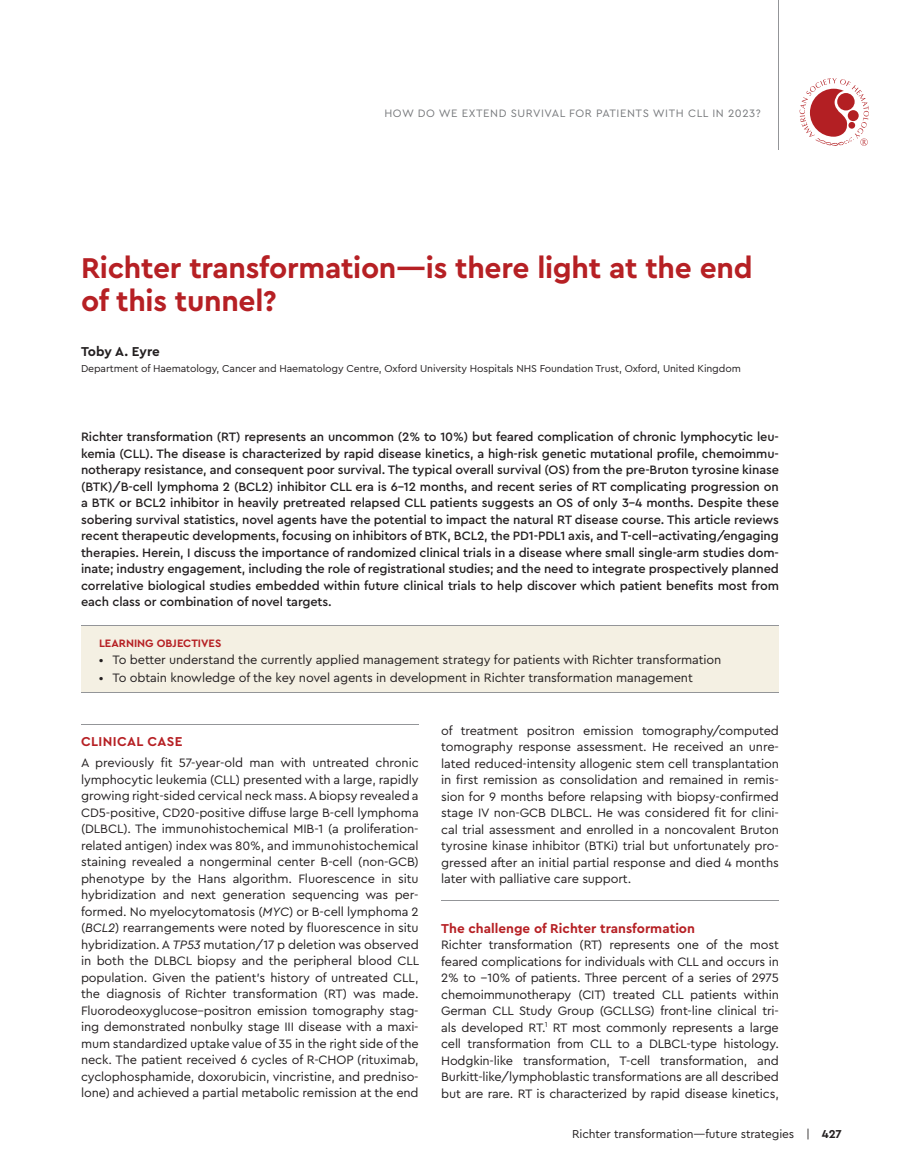
<style>
.page{position:relative;width:905px;height:1175px;background:#fff}
.page>*{position:absolute;margin:0;border:0;box-sizing:border-box;transform-origin:0 0}
.t1{font:700 30px/33px "Cera Pro";letter-spacing:-.01em;color:#b62024}
.t2{font:700 13.5px "Cera Pro";color:#b62024}
.t3{font:700 13.5px "Cera Pro";letter-spacing:.03em;color:#b62024}
.t4{font:700 13.5px "Cera Pro";letter-spacing:-.005em;color:#231f20}
.t5{font:12.75px/16.5px "Cera Pro";letter-spacing:-.01em;color:#231f20;text-align:justify}
.t6{font:500 12.75px/16.5px "Cera Pro";letter-spacing:-.01em;color:#231f20;text-align:justify}
.t7{font:12px "Cera Pro";letter-spacing:-.01em;color:#231f20}
.t8{font:11.25px "Cera Pro";letter-spacing:.05em;color:#76787b}
.t9{font:700 11.25px "Cera Pro";color:#b62024}
.t10{font:10.5px "Cera Pro";letter-spacing:-.01em;color:#231f20}
.s1{font-style:italic}
.s2{font-weight:700}
</style>
<div class="page">
<svg style="left:799px;top:78px;width:69px;height:68px"></svg>
<hr style="left:778px;top:0;width:1px;height:149px;background:#939598">
<div style="left:81px;top:626px;width:697px;height:26px;background:#f4f0e3"></div>
<hr style="left:81px;top:625px;width:697px;height:1px;background:#939598">
<div style="left:81px;top:650px;width:697px;height:16px;background:#f4f0e3"></div>
<div style="left:81px;top:666px;width:697px;height:26px;background:#f4f0e3"></div>
<hr style="left:81px;top:692px;width:697px;height:1px;background:#939598">
<hr style="left:81px;top:724px;width:337px;height:1px;background:#939598">
<hr style="left:441px;top:899px;width:337px;height:1px;background:#939598">
<p class="t8" style="left:384px;top:106px;width:378px">HOW DO WE EXTEND SURVIVAL FOR PATIENTS WITH CLL IN 2023 ?</p>
<h1 class="t1" style="left:81px;top:250px;width:673px">Richter trans for ma tion — is there light at the end of this tun nel ?</h1>
<p class="t4" style="left:81px;top:342px;width:80px">Toby A. Eyre</p>
<p class="t10" style="left:81px;top:362px;width:661px">Department of Haematology, Cancer and Haematology Centre, Oxford University Hospitals NHS Foundation Trust, Oxford, United Kingdom</p>
<p class="t6" style="left:81px;top:428px;width:699px">Richter trans for ma tion (RT) rep re sents an uncom mon (2 % to 10 % ) but feared com pli ca tion of chronic lym pho cytic leu&shy;ke mia (CLL). The dis ease is char ac ter ized by rapid dis ease kinet ics, a high - risk genetic muta tional pro file, chemoimmu&shy;notherapy resis tance, and con se quent poor sur vival. The typ i cal over all sur vival (OS) from the pre - Bruton tyro sine kinase (BTK) / B - cell lym phoma 2 (BCL2) inhib i tor CLL era is 6 – 12 months, and recent series of RT com pli cat ing pro gres sion on a BTK or BCL2 inhib i tor in heavily pretreated relapsed CLL patients sug gests an OS of only 3 – 4 months. Despite these sober ing sur vival sta tis tics, novel agents have the poten tial to impact the nat u ral RT dis ease course. This arti cle reviews recent ther a peu tic devel op ments, focus ing on inhib i tors of BTK, BCL2, the PD1 - PDL1 axis, and T - cell – acti vat ing / engag ing ther a pies. Herein, I dis cuss the impor tance of ran dom ized clin i cal tri als in a dis ease where small sin gle - arm stud ies dom&shy;i nate; indus try engage ment, includ ing the role of registrational stud ies; and the need to inte grate pro spec tively planned cor rel a tive bio log i cal stud ies embed ded within future clin i cal tri als to help dis cover which patient ben e fits most from each class or com bi na tion of novel tar gets.</p>
<p class="t9" style="left:99px;top:635px;width:124px">LEARNING OBJEC TIVES</p>
<p class="t5" style="left:99px;top:650px;width:624px">• To bet ter under stand the cur rently applied man age ment strat egy for patients with Richter trans for ma tion</p>
<p class="t5" style="left:99px;top:669px;width:595px">• To obtain knowl edge of the key novel agents in devel op ment in Richter trans for ma tion man age ment</p>
<p class="t3" style="left:81px;top:732px;width:103px">CLINICAL CASE</p>
<p class="t5" style="left:81px;top:754px;width:340px">A pre vi ously fit 57 - year - old man with untreated chronic lym pho cytic leu ke mia (CLL) presented with a large, rap idly grow ing right - sided cer vi cal neck mass. A biopsy revealed a CD5 - pos i tive, CD20 - pos i tive dif fuse large B - cell lym phoma (DLBCL). The immu no his to chem i cal MIB - 1 (a pro lif er a tion - related anti gen) index was 80 % , and immu no his to chem i cal staining revealed a nongerminal cen ter B - cell (non - GCB) phe no type by the Hans algo rithm. Fluorescence in situ hybrid iza tion and next gen er a tion sequenc ing was per&shy;formed. No myelocytomatosis ( <span class="s1">MYC</span> ) or B - cell lym phoma 2 ( <span class="s1">BCL2</span> ) rearrangements were noted by fluo res cence in situ hybrid iza tion. A <span class="s1">TP53</span> muta tion / 17 p dele tion was observed in both the DLBCL biopsy and the periph eral blood CLL pop u la tion. Given the patient ’ s his tory of untreated CLL, the diag no sis of Richter trans for ma tion (RT) was made.<br>Fluorodeoxyglucose – pos i tron emis sion tomog ra phy stag&shy;ing dem on strated nonbulky stage III dis ease with a max i&shy;mum stan dard ized uptake value of 35 in the right side of the neck. The patient received 6 cycles of R - CHOP (rituximab, cyclo phos pha mide, doxo ru bi cin, vin cris tine, and pred nis o&shy;lone) and achieved a par tial met a bolic remis sion at the end</p>
<p class="t5" style="left:441px;top:721px;width:339px">of treat ment pos i tron emis sion tomog ra phy / com puted tomog ra phy response assess ment. He received an unre&shy;lated reduced - inten sity allo genic stem cell trans plan ta tion in first remis sion as con sol i da tion and remained in remis&shy;sion for 9 months before relaps ing with biopsy - con firmed stage IV non - GCB DLBCL. He was con sid ered fit for clin i&shy;cal trial assess ment and enrolled in a noncovalent Bruton tyro sine kinase inhib i tor (BTKi) trial but unfor tu nately pro&shy;gressed after an ini tial par tial response and died 4 months later with pal li a tive care sup port.</p>
<p class="t2" style="left:441px;top:919px;width:255px">The chal lenge of Richter trans for ma tion</p>
<p class="t5" style="left:441px;top:936px;width:339px">Richter trans for ma tion (RT) rep re sents one of the most feared com pli ca tions for indi vid u als with CLL and occurs in 2 % to − 10 % of patients. Three per cent of a series of 2975 chemoimmunotherapy (CIT) treated CLL patients within Ger man CLL Study Group (GCLLSG) front - line clin i cal tri&shy;als devel oped RT. <sup>1</sup> RT most com monly rep re sents a large cell trans for ma tion from CLL to a DLBCL - type his tol ogy.<br>Hodgkin - like trans for ma tion, T - cell trans for ma tion, and Burkitt - like / lym pho blas tic trans for ma tions are all described but are rare. RT is char ac ter ized by rapid dis ease kinet ics,</p>
<p class="t7" style="left:572px;top:1126px;width:271px">Richter trans for ma tion — future strat e gies | <span class="s2">427</span></p>
</div>
